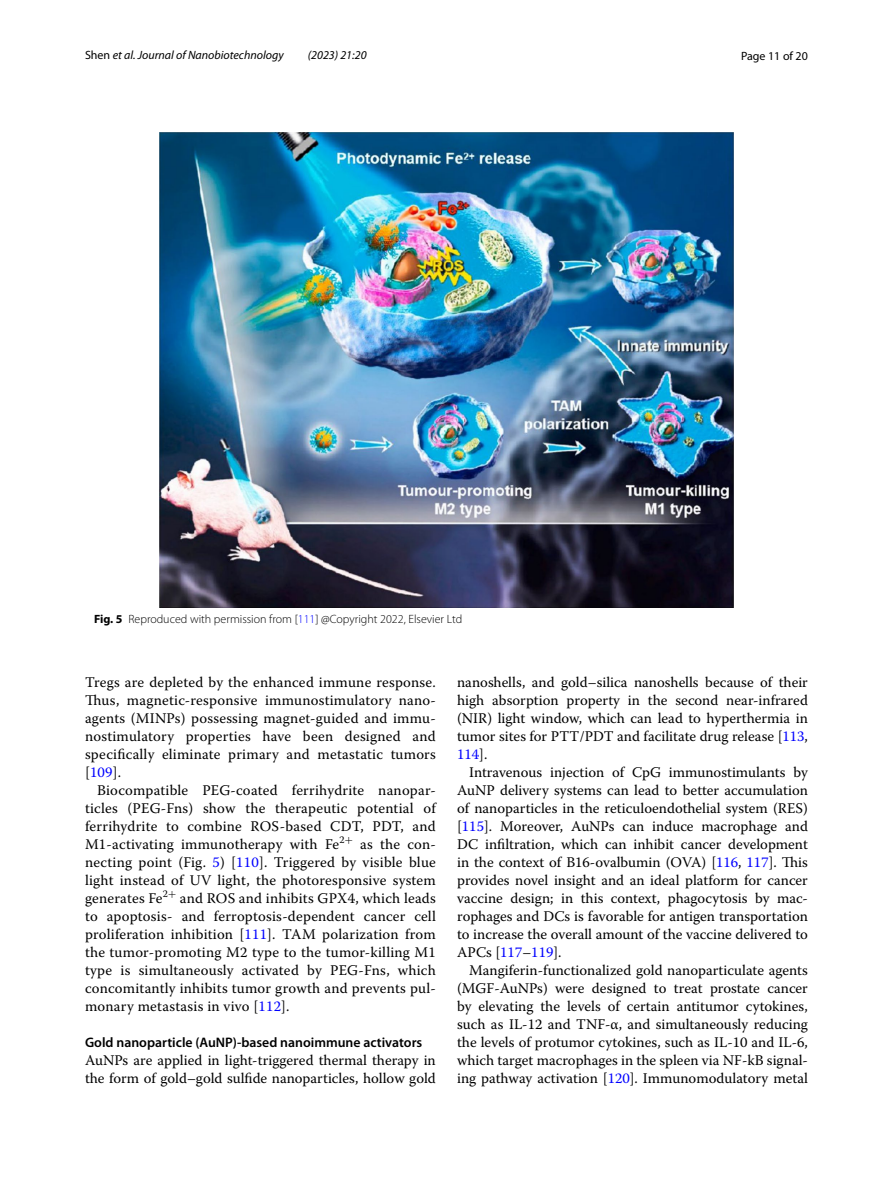
<style>
.page{position:relative;width:893px;height:1187px;background:#fff}
.page>*{position:absolute;margin:0;border:0;box-sizing:border-box;transform-origin:0 0}
.t1{font:14.7px/18px "Warnock Pro";color:#000;text-align:justify}
.t2{font:600 13.8px "Myriad Pro";color:#000}
.t3{font:300 12px "Myriad Pro";color:#000}
.t4{font:italic 12px "Myriad Pro";color:#000}
.t5{font:12px "Myriad Pro";color:#000}
.s1{font-style:normal}
.s2{font-weight:700}
.s3{color:#00f}
</style>
<div class="page">
<img style="left:159px;top:133px;width:574px;height:474px">
<p class="t4" style="left:85px;top:48px;width:200px"><span class="s1">Shen</span> et al. Journal of Nanobiotechnology</p>
<p class="t4" style="left:308px;top:48px;width:60px">(2023) 21:20</p>
<p class="t5" style="left:741px;top:48px;width:68px">Page 11 of 20</p>
<p class="t3" style="left:94px;top:612px;width:370px"><span class="s2">Fig. 5</span> Reproduced with permission from [<span class="s3">111</span>] @Copyright 2022, Elsevier Ltd</p>
<p class="t1" style="left:85px;top:672px;width:352px">Tregs are depleted by the enhanced immune response.<br>Thus, magnetic-responsive immunostimulatory nano&shy;agents (MINPs) possessing magnet-guided and immu&shy;nostimulatory properties have been designed and specifically eliminate primary and metastatic tumors [<span class="s3">109</span>].</p>
<p class="t1" style="left:85px;top:780px;width:352px;text-indent:12px">Biocompatible PEG-coated ferrihydrite nanopar&shy;ticles (PEG-Fns) show the therapeutic potential of ferrihydrite to combine ROS-based CDT, PDT, and M1-activating immunotherapy with Fe<sup>2</sup><sup>+</sup> as the con&shy;necting point (Fig. <span class="s3">5</span>) [<span class="s3">110</span>]. Triggered by visible blue light instead of UV light, the photoresponsive system generates Fe<sup>2</sup><sup>+</sup> and ROS and inhibits GPX4, which leads to apoptosis- and ferroptosis-dependent cancer cell proliferation inhibition [<span class="s3">111</span>]. TAM polarization from the tumor-promoting M2 type to the tumor-killing M1 type is simultaneously activated by PEG-Fns, which concomitantly inhibits tumor growth and prevents pul&shy;monary metastasis in vivo [<span class="s3">112</span>].</p>
<p class="t2" style="left:85px;top:1033px;width:339px">Gold nanoparticle (AuNP)‑based nanoimmune activators</p>
<p class="t1" style="left:85px;top:1050px;width:352px">AuNPs are applied in light-triggered thermal therapy in the form of gold–gold sulfide nanoparticles, hollow gold</p>
<p class="t1" style="left:457px;top:672px;width:352px">nanoshells, and gold–silica nanoshells because of their high absorption property in the second near-infrared (NIR) light window, which can lead to hyperthermia in tumor sites for PTT/PDT and facilitate drug release [<span class="s3">113</span>, <span class="s3">114</span>].</p>
<p class="t1" style="left:457px;top:762px;width:352px;text-indent:12px">Intravenous injection of CpG immunostimulants by AuNP delivery systems can lead to better accumulation of nanoparticles in the reticuloendothelial system (RES) [<span class="s3">115</span>]. Moreover, AuNPs can induce macrophage and DC infiltration, which can inhibit cancer development in the context of B16-ovalbumin (OVA) [<span class="s3">116</span>, <span class="s3">117</span>]. This provides novel insight and an ideal platform for cancer vaccine design; in this context, phagocytosis by mac&shy;rophages and DCs is favorable for antigen transportation to increase the overall amount of the vaccine delivered to APCs [<span class="s3">117</span>–<span class="s3">119</span>].</p>
<p class="t1" style="left:457px;top:960px;width:352px;text-indent:12px">Mangiferin-functionalized gold nanoparticulate agents (MGF-AuNPs) were designed to treat prostate cancer by elevating the levels of certain antitumor cytokines, such as IL-12 and TNF-α, and simultaneously reducing the levels of protumor cytokines, such as IL-10 and IL-6, which target macrophages in the spleen via NF-kB signal&shy;ing pathway activation [<span class="s3">120</span>]. Immunomodulatory metal</p>
</div>
